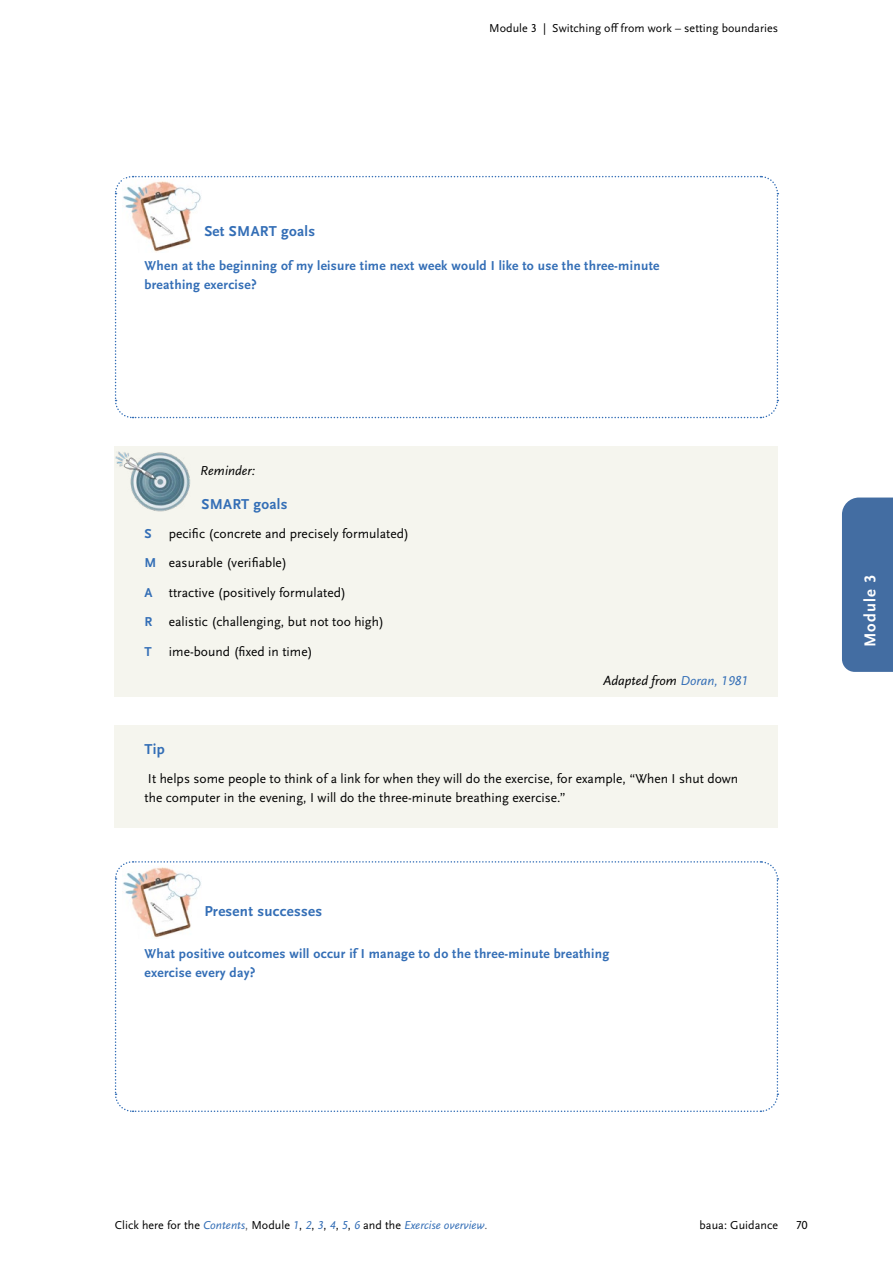
<style>
.page{position:relative;width:893px;height:1263px;background:#fff}
.page>*{position:absolute;margin:0;border:0;box-sizing:border-box;transform-origin:0 0}
.t1{font:700 16.5px "Scala Sans Pro";letter-spacing:.06em;color:#fff}
.t2{font:700 15px "Scala Sans Pro";letter-spacing:.02em;color:#336eb6}
.t3{font:13.5px/18.8px "Scala Sans Pro";letter-spacing:.005em;color:#000}
.t4{font:700 13.5px/18.8px "Scala Sans Pro";letter-spacing:.02em;color:#336eb6}
.t5{font:italic 13.5px "Scala Sans Pro";letter-spacing:.005em;color:#000}
.t6{font:12px "Scala Sans Pro";letter-spacing:.005em;color:#000}
.s1{font-weight:700;color:#336eb6}
.s2{color:#336eb6}
.s3{font-style:italic;color:#336eb6}
.s4{color:#5c5b60}
</style>
<div class="page">
<div style="left:842px;top:497px;width:51px;height:175px;background:#436da2"></div>
<svg style="left:114px;top:175px;width:665px;height:244px"></svg>
<svg style="left:114px;top:861px;width:665px;height:251px"></svg>
<div style="left:115px;top:446px;width:663px;height:251px;background:#f5f5ee"></div>
<div style="left:115px;top:725px;width:663px;height:102px;background:#f5f5ee"></div>
<img style="left:122px;top:180px;width:79px;height:73px">
<img style="left:122px;top:865px;width:79px;height:73px">
<img style="left:116px;top:451px;width:74px;height:60px">
<p class="t6" style="left:489px;top:22px;width:291px">Module 3 | Switching off from work – setting boundaries</p>
<p class="t2" style="left:204px;top:223px;width:112px">Set SMART goals</p>
<p class="t4" style="left:145px;top:256px;width:516px">When at the beginning of my leisure time next week would I like to use the three-minute breathing exercise?</p>
<p class="t5" style="left:200px;top:463px;width:56px">Reminder:</p>
<p class="t2" style="left:201px;top:495px;width:88px">SMART goals</p>
<p class="t4" style="left:145px;top:524px;width:9px">S</p>
<p class="t3" style="left:169px;top:524px;width:242px">pecific (concrete and precisely formulated)</p>
<p class="t3" style="left:145px;top:554px;width:144px"><span class="s1">M</span> easurable (verifiable)</p>
<p class="t3" style="left:145px;top:583px;width:203px"><span class="s1">A</span> ttractive (positively formulated)</p>
<p class="t3" style="left:145px;top:612px;width:241px"><span class="s1">R</span> ealistic (challenging, but not too high)</p>
<p class="t4" style="left:145px;top:642px;width:9px">T</p>
<p class="t3" style="left:169px;top:642px;width:145px">ime-bound (fixed in time)</p>
<p class="t5" style="left:603px;top:673px;width:147px">Adapted from <span class="s2">Doran, 1981</span></p>
<p class="t2" style="left:145px;top:740px;width:22px">Tip</p>
<p class="t3" style="left:145px;top:769px;width:595px">It helps some people to think of a link for when they will do the exercise, for example, “When I shut down the computer in the evening, I will do the three-minute breathing exercise.”</p>
<p class="t2" style="left:204px;top:902px;width:119px">Present successes</p>
<p class="t4" style="left:145px;top:944px;width:466px">What positive outcomes will occur if I manage to do the three-minute breathing exercise every day?</p>
<p class="t1" style="left:860px;top:647px;width:73px;rotate:-90deg">Module 3</p>
<p class="t6" style="left:115px;top:1218px;width:374px">Click here for the <span class="s3">Contents</span><span class="s4">,</span> Module <span class="s3">1</span>, <span class="s3">2</span>, <span class="s3">3</span>, <span class="s3">4</span>, <span class="s3">5</span>, <span class="s3">6</span> and the <span class="s3">Exercise overview</span><span class="s4">.</span></p>
<p class="t6" style="left:699px;top:1218px;width:80px">baua: Guidance</p>
<p class="t6" style="left:796px;top:1218px;width:14px">70</p>
</div>
